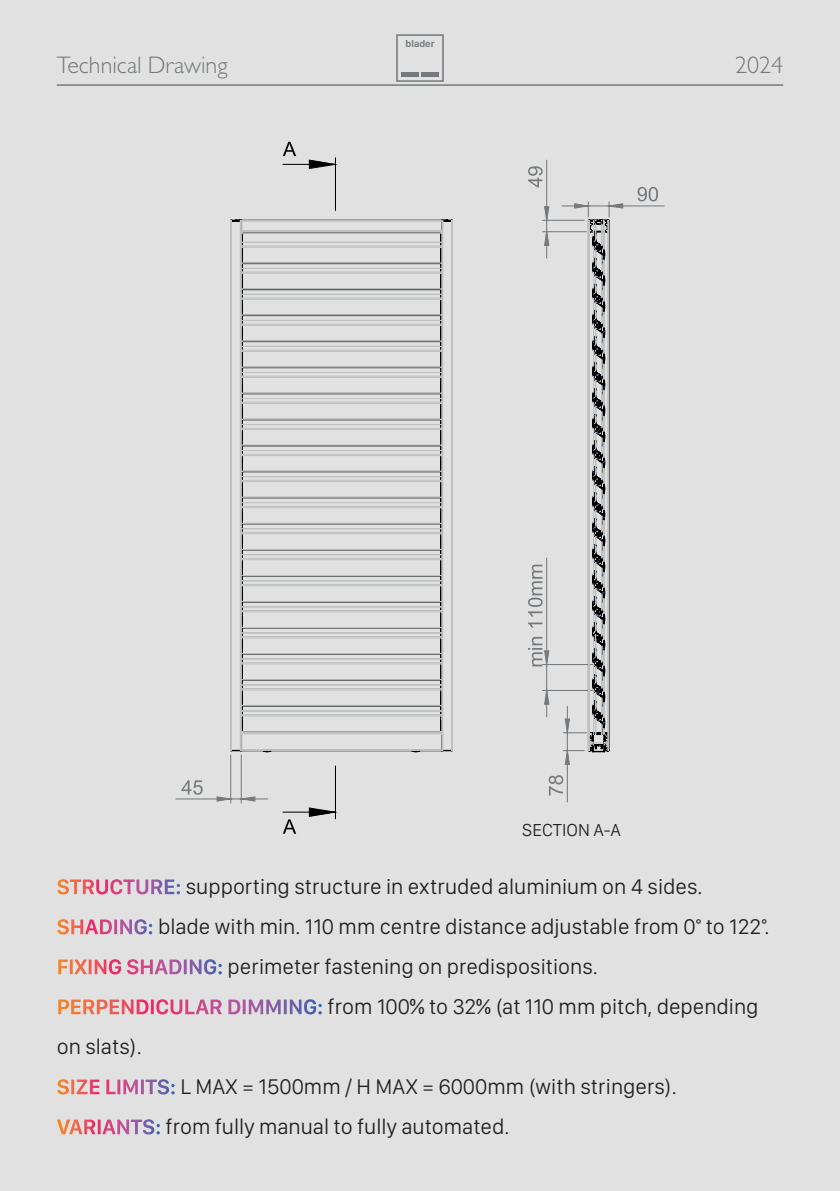
<style>
.page{position:relative;width:840px;height:1191px;background:#fff}
.page>*{position:absolute;margin:0;border:0;box-sizing:border-box;transform-origin:0 0}
.t1{font:300 24px "Gill Sans Std";color:#75797b}
.t2{font:300 22px/40px "SF Compact Display";color:#231f20}
.t3{font:300 18px "SF Compact Display";color:#231f20}
.t4{font:600 10px "SF Compact Display";color:#75797b}
.s1{font-weight:600;color:#fff}
</style>
<div class="page">
<div style="left:0;top:0;width:839px;height:1191px;background:#e0e1e0"></div>
<hr style="left:839px;top:0;width:1px;height:1191px;background:#e0e1e0">
<hr style="left:57px;top:84px;width:725px;height:2px;background:#75797b">
<div style="left:396px;top:34px;width:47px;height:48px;border:2px solid #74787a"></div>
<div style="left:401px;top:72px;width:18px;height:5px;background:#75797b"></div>
<div style="left:420px;top:72px;width:18px;height:5px;background:#75797b"></div>
<svg style="left:181px;top:780px;width:22px;height:14px"></svg>
<svg style="left:283px;top:142px;width:13px;height:14px"></svg>
<svg style="left:283px;top:819px;width:13px;height:14px"></svg>
<svg style="left:637px;top:187px;width:20px;height:14px"></svg>
<svg style="left:528px;top:166px;width:14px;height:21px"></svg>
<hr style="left:335px;top:766px;width:1px;height:52px;background:#000001">
<hr style="left:283px;top:811px;width:52px;height:1px;background:#000001">
<hr style="left:335px;top:158px;width:1px;height:52px;background:#000001">
<hr style="left:283px;top:164px;width:52px;height:1px;background:#000001">
<hr style="left:176px;top:798px;width:54px;height:1px;background:#75797b">
<hr style="left:230px;top:755px;width:1px;height:48px;background:#75797b">
<hr style="left:241px;top:755px;width:1px;height:48px;background:#75797b">
<hr style="left:608px;top:205px;width:55px;height:1px;background:#75797b">
<hr style="left:566px;top:750px;width:1px;height:52px;background:#75797b">
<hr style="left:546px;top:558px;width:1px;height:106px;background:#75797b">
<hr style="left:542px;top:664px;width:52px;height:1px;background:#75797b">
<hr style="left:542px;top:690px;width:52px;height:1px;background:#75797b">
<hr style="left:546px;top:160px;width:1px;height:60px;background:#75797b">
<hr style="left:542px;top:231px;width:44px;height:1px;background:#75797b">
<hr style="left:542px;top:220px;width:42px;height:1px;background:#75797b">
<svg style="left:308px;top:159px;width:28px;height:658px"></svg>
<svg style="left:217px;top:797px;width:50px;height:4px"></svg>
<svg style="left:528px;top:564px;width:20px;height:153px"></svg>
<svg style="left:544px;top:207px;width:4px;height:51px"></svg>
<svg style="left:230px;top:219px;width:223px;height:532px"></svg>
<svg style="left:561px;top:202px;width:61px;height:562px"></svg>
<p class="t1" style="left:57px;top:52px;width:172px">Technical Drawing</p>
<p class="t4" style="left:405px;top:37px;width:30px">blader</p>
<p class="t1" style="left:734px;top:52px;width:49px">2024</p>
<p class="t3" style="left:522px;top:817px;width:100px">SECTION A-A</p>
<p class="t2" style="left:57px;top:865px;width:714px"><span class="s1">STRUCTURE:</span> supporting structure in extruded aluminium on 4 sides.<br><span class="s1">SHADING:</span> blade with min. 110 mm centre distance adjustable from 0° to 122°.<br><span class="s1">FIXING SHADING:</span> perimeter fastening on predispositions.<br><span class="s1">PERPENDICULAR DIMMING:</span> from 100% to 32% (at 110 mm pitch, depending on slats).<br><span class="s1">SIZE LIMITS:</span> L MAX = 1500mm / H MAX = 6000mm (with stringers).<br><span class="s1">VARIANTS:</span> from fully manual to fully automated.</p>
</div>
